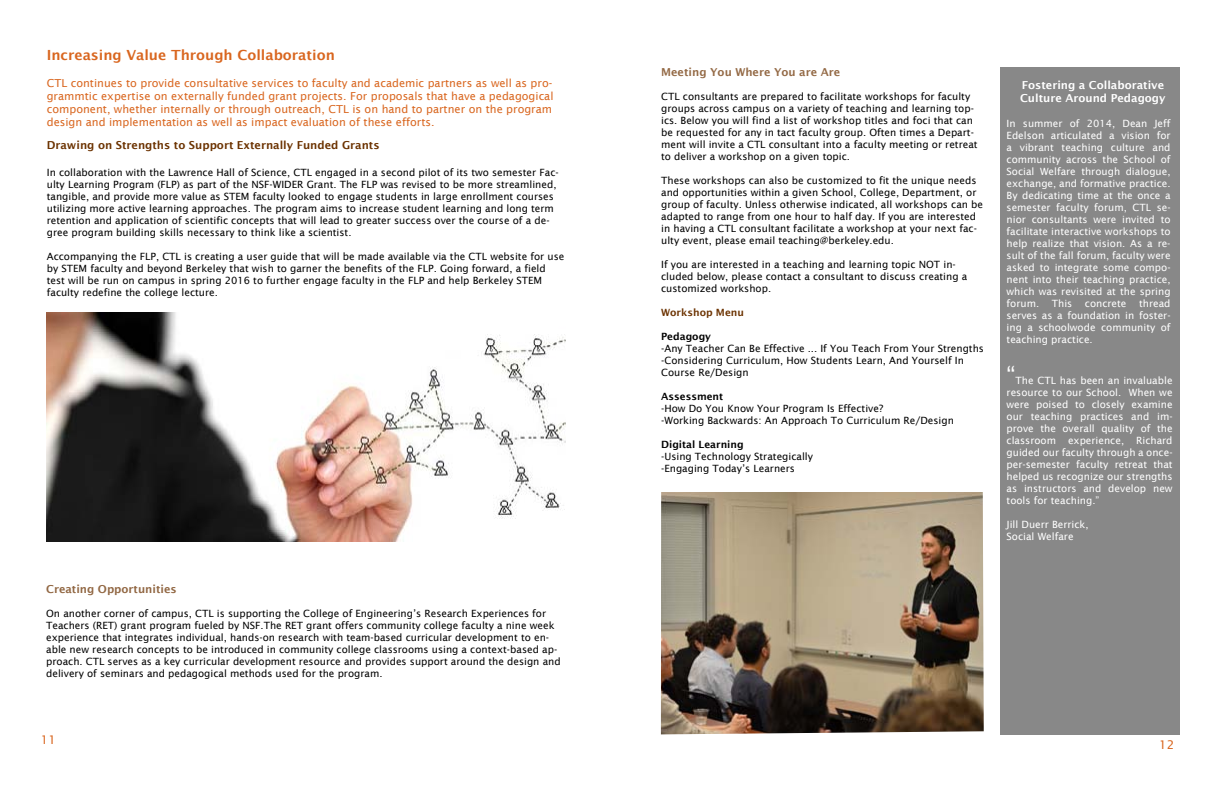
<style>
.page{position:relative;width:1224px;height:792px;background:#fff}
.page>*{position:absolute;margin:0;border:0;box-sizing:border-box;transform-origin:0 0}
.t1{font:24px "Lucida Sans";color:#fff}
.t2{font:700 14px "Lucida Grande";color:#d9661f}
.t3{font:12px "Lucida Sans";color:#d9661f}
.t4{font:11px/13.2px "Lucida Sans";color:#d9661f}
.t5{font:600 11px "Lucida Sans";color:#6c3302}
.t6{font:600 11px/13.2px "Lucida Sans";color:#fff}
.t7{font:600 11px "Lucida Sans";color:#946a46}
.t8{font:600 11px "Lucida Sans";color:#926844}
.t9{font:10px/12px "Lucida Sans";color:#000}
.t10{font:10px/12px "Lucida Sans";color:#fff;text-align:justify}
.t11{font:600 10px "Lucida Sans";color:#000}
.t12{font:600 10px "Lucida Sans";color:#6c3302}
</style>
<div class="page">
<div style="left:1000px;top:67px;width:180px;height:667px;background:#888"></div>
<img style="left:47px;top:312px;width:519px;height:229px">
<img style="left:661px;top:492px;width:323px;height:242px">
<h2 class="t2" style="left:47px;top:44px;width:290px">Increasing Value Through Collaboration</h2>
<p class="t4" style="left:47px;top:76px;width:508px">CTL continues to provide consultative services to faculty and academic partners as well as pro&shy;grammtic expertise on externally funded grant projects. For proposals that have a pedagogical component, whether internally or through outreach, CTL is on hand to partner on the program design and implementation as well as impact evaluation of these efforts.</p>
<p class="t6" style="left:1020px;top:78px;width:147px">Fostering a Collaborative<br>Culture Around Pedagogy</p>
<p class="t7" style="left:661px;top:65px;width:181px">Meeting You Where You are Are</p>
<p class="t9" style="left:661px;top:90px;width:318px">CTL consultants are prepared to facilitate workshops for faculty groups across campus on a variety of teaching and learning top&shy;ics. Below you will find a list of workshop titles and foci that can be requested for any in tact faculty group. Often times a Depart&shy;ment will invite a CTL consultant into a faculty meeting or retreat to deliver a workshop on a given topic.</p>
<p class="t9" style="left:661px;top:174px;width:323px">These workshops can also be customized to fit the unique needs and opportunities within a given School, College, Department, or group of faculty. Unless otherwise indicated, all workshops can be adapted to range from one hour to half day. If you are interested in having a CTL consultant facilitate a workshop at your next fac&shy;ulty event, please email teaching@berkeley.edu.</p>
<p class="t9" style="left:661px;top:258px;width:308px">If you are interested in a teaching and learning topic NOT in&shy;cluded below, please contact a consultant to discuss creating a customized workshop.</p>
<p class="t12" style="left:661px;top:306px;width:84px">Workshop Menu</p>
<p class="t11" style="left:661px;top:330px;width:51px">Pedagogy</p>
<p class="t9" style="left:661px;top:342px;width:324px">-Any Teacher Can Be Effective ... If You Teach From Your Strengths -Considering Curriculum, How Students Learn, And Yourself In<br>Course Re/Design</p>
<p class="t11" style="left:661px;top:390px;width:63px">Assessment</p>
<p class="t9" style="left:661px;top:402px;width:294px">-How Do You Know Your Program Is Effective?<br>-Working Backwards: An Approach To Curriculum Re/Design</p>
<p class="t11" style="left:661px;top:438px;width:84px">Digital Learning</p>
<p class="t9" style="left:661px;top:450px;width:153px">-Using Technology Strategically -Engaging Today’s Learners</p>
<p class="t10" style="left:1007px;top:118px;width:165px">In summer of 2014, Dean Jeff Edelson articulated a vision for a vibrant teaching culture and community across the School of Social Welfare through dialogue, exchange, and formative practice.<br>By dedicating time at the once a semester faculty forum, CTL se&shy;nior consultants were invited to facilitate interactive workshops to help realize that vision. As a re&shy;sult of the fall forum, faculty were asked to integrate some compo&shy;nent into their teaching practice, which was revisited at the spring forum.</p>
<p class="t5" style="left:47px;top:139px;width:334px">Drawing on Strengths to Support Externally Funded Grants</p>
<p class="t9" style="left:47px;top:166px;width:514px">In collaboration with the Lawrence Hall of Science, CTL engaged in a second pilot of its two semester Fac&shy;ulty Learning Program (FLP) as part of the NSF-WIDER Grant. The FLP was revised to be more streamlined, tangible, and provide more value as STEM faculty looked to engage students in large enrollment courses utilizing more active learning approaches. The program aims to increase student learning and long term retention and application of scientific concepts that will lead to greater success over the course of a de&shy;gree program building skills necessary to think like a scientist.</p>
<p class="t9" style="left:47px;top:250px;width:519px">Accompanying the FLP, CTL is creating a user guide that will be made available via the CTL website for use by STEM faculty and beyond Berkeley that wish to garner the benefits of the FLP. Going forward, a field test will be run on campus in spring 2016 to further engage faculty in the FLP and help Berkeley STEM faculty redefine the college lecture.</p>
<p class="t10" style="left:1007px;top:298px;width:165px;text-indent:133px">thread serves as a foundation in foster&shy;ing a schoolwode community of teaching practice.</p>
<h1 class="t1" style="left:1007px;top:362px;width:10px">“</h1>
<p class="t10" style="left:1007px;top:374px;width:168px;text-indent:9px">The CTL has been an invaluable resource to our School. When we were poised to closely examine our teaching practices and im&shy;prove the overall quality of the classroom experience, Richard guided our faculty through a once&shy;per-semester faculty retreat that helped us recognize our strengths as instructors and develop new tools for teaching.”</p>
<p class="t10" style="left:1007px;top:518px;width:84px">Jill Duerr Berrick,<br>Social Welfare</p>
<p class="t10" style="left:1052px;top:298px;width:22px">This</p>
<p class="t10" style="left:1085px;top:298px;width:43px">concrete</p>
<p class="t8" style="left:46px;top:583px;width:132px">Creating Opportunities</p>
<p class="t9" style="left:46px;top:607px;width:516px">On another corner of campus, CTL is supporting the College of Engineering’s Research Experiences for Teachers (RET) grant program fueled by NSF.The RET grant offers community college faculty a nine week experience that integrates individual, hands-on research with team-based curricular development to en&shy;able new research concepts to be introduced in community college classrooms using a context-based ap&shy;proach. CTL serves as a key curricular development resource and provides support around the design and delivery of seminars and pedagogical methods used for the program.</p>
<p class="t3" style="left:41px;top:733px;width:17px">11</p>
<p class="t3" style="left:1159px;top:738px;width:17px">12</p>
</div>
